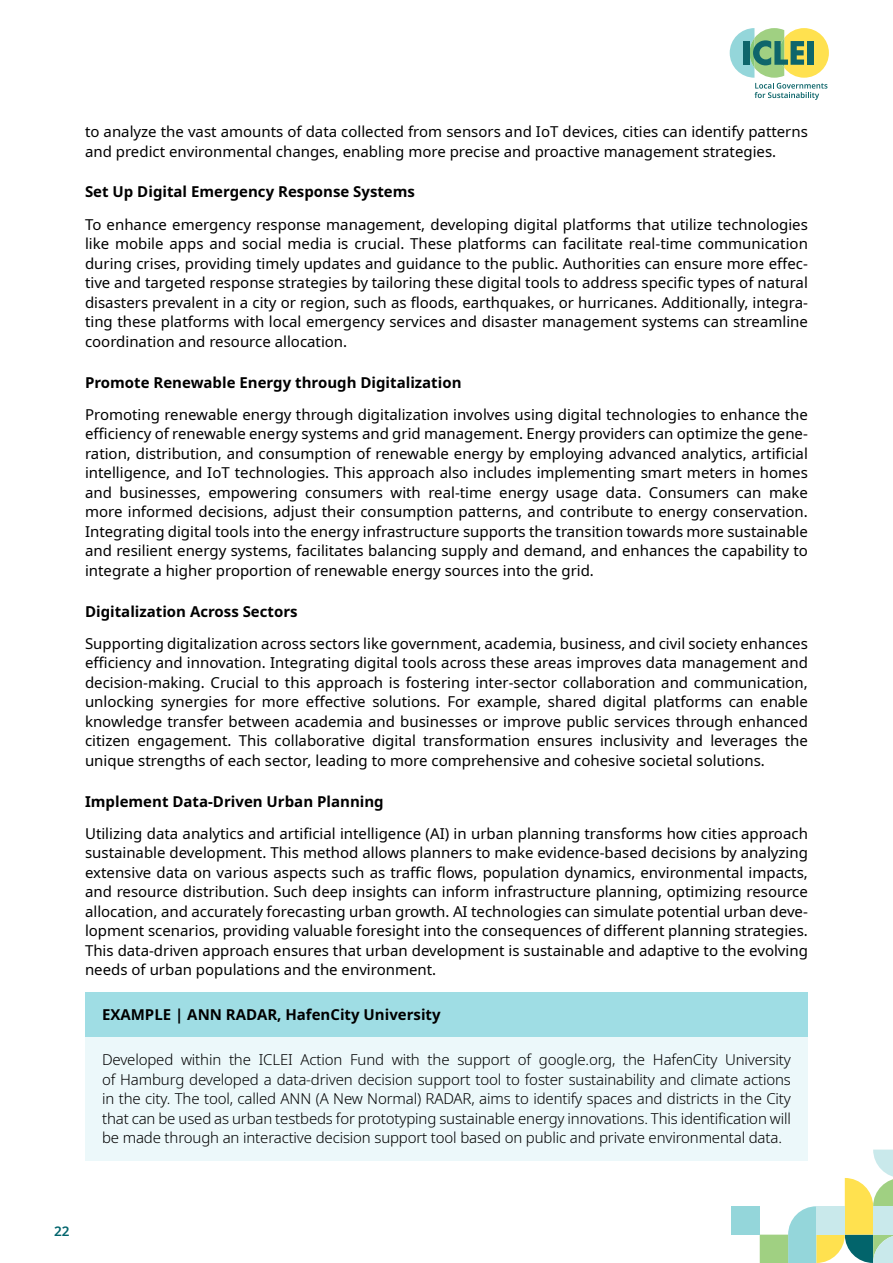
<style>
.page{position:relative;width:893px;height:1263px;background:#fff}
.page>*{position:absolute;margin:0;border:0;box-sizing:border-box;transform-origin:0 0}
.t1{font:15px/19.5px "Noto Sans";color:#000;text-align:justify}
.t2{font:300 15px/19.5px "Noto Sans";letter-spacing:-.01em;color:#000;text-align:justify}
.t3{font:700 15px "Noto Sans";color:#000}
.t4{font:600 13.5px "Noto Sans";color:#00646c}
</style>
<div class="page">
<svg style="left:730px;top:28px;width:99px;height:72px"></svg>
<div style="left:760px;top:1234px;width:28px;height:29px;background:#a0d082"></div>
<div style="left:731px;top:1206px;width:29px;height:28px;background:#94d6da"></div>
<svg style="left:788px;top:1149px;width:105px;height:114px"></svg>
<div style="left:85px;top:992px;width:723px;height:45px;background:#9fdde4"></div>
<div style="left:85px;top:1037px;width:723px;height:123px;background:#ecf8fa"></div>
<p class="t1" style="left:85px;top:122px;width:724px">to analyze the vast amounts of data collected from sensors and IoT devices, cities can identify patterns and predict environmental changes, enabling more precise and proactive management strategies.</p>
<p class="t3" style="left:85px;top:181px;width:331px">Set Up Digital Emergency Response Systems</p>
<p class="t1" style="left:85px;top:215px;width:724px">To enhance emergency response management, developing digital platforms that utilize technologies like mobile apps and social media is crucial. These platforms can facilitate real-time communication during crises, providing timely updates and guidance to the public. Authorities can ensure more effec&shy;tive and targeted response strategies by tailoring these digital tools to address specific types of natural disasters prevalent in a city or region, such as floods, earthquakes, or hurricanes. Additionally, integra&shy;ting these platforms with local emergency services and disaster management systems can streamline coordination and resource allocation.</p>
<p class="t3" style="left:85px;top:371px;width:378px">Promote Renewable Energy through Digitalization</p>
<p class="t1" style="left:85px;top:405px;width:724px">Promoting renewable energy through digitalization involves using digital technologies to enhance the efficiency of renewable energy systems and grid management. Energy providers can optimize the gene&shy;ration, distribution, and consumption of renewable energy by employing advanced analytics, artificial intelligence, and IoT technologies. This approach also includes implementing smart meters in homes and businesses, empowering consumers with real-time energy usage data. Consumers can make more informed decisions, adjust their consumption patterns, and contribute to energy conservation.<br>Integrating digital tools into the energy infrastructure supports the transition towards more sustainable and resilient energy systems, facilitates balancing supply and demand, and enhances the capability to integrate a higher proportion of renewable energy sources into the grid.</p>
<p class="t3" style="left:85px;top:600px;width:214px">Digitalization Across Sectors</p>
<p class="t1" style="left:85px;top:634px;width:724px">Supporting digitalization across sectors like government, academia, business, and civil society enhances efficiency and innovation. Integrating digital tools across these areas improves data management and decision-making. Crucial to this approach is fostering inter-sector collaboration and communication, unlocking synergies for more effective solutions. For example, shared digital platforms can enable knowledge transfer between academia and businesses or improve public services through enhanced citizen engagement. This collaborative digital transformation ensures inclusivity and leverages the unique strengths of each sector, leading to more comprehensive and cohesive societal solutions.</p>
<p class="t3" style="left:85px;top:790px;width:300px">Implement Data-Driven Urban Planning</p>
<p class="t1" style="left:85px;top:824px;width:724px">Utilizing data analytics and artificial intelligence (AI) in urban planning transforms how cities approach sustainable development. This method allows planners to make evidence-based decisions by analyzing extensive data on various aspects such as traffic flows, population dynamics, environmental impacts, and resource distribution. Such deep insights can inform infrastructure planning, optimizing resource allocation, and accurately forecasting urban growth. AI technologies can simulate potential urban deve&shy;lopment scenarios, providing valuable foresight into the consequences of different planning strategies.<br>This data-driven approach ensures that urban development is sustainable and adaptive to the evolving needs of urban populations and the environment.</p>
<p class="t3" style="left:102px;top:1004px;width:340px">EXAMPLE | ANN RADAR, HafenCity University</p>
<p class="t2" style="left:102px;top:1050px;width:690px">Developed within the ICLEI Action Fund with the support of google.org, the HafenCity University of Hamburg developed a data-driven decision support tool to foster sustainability and climate actions in the city. The tool, called ANN (A New Normal) RADAR, aims to identify spaces and districts in the City that can be used as urban testbeds for prototyping sustainable energy innovations. This identification will be made through an interactive decision support tool based on public and private environmental data.</p>
<p class="t4" style="left:54px;top:1222px;width:17px">22</p>
</div>
